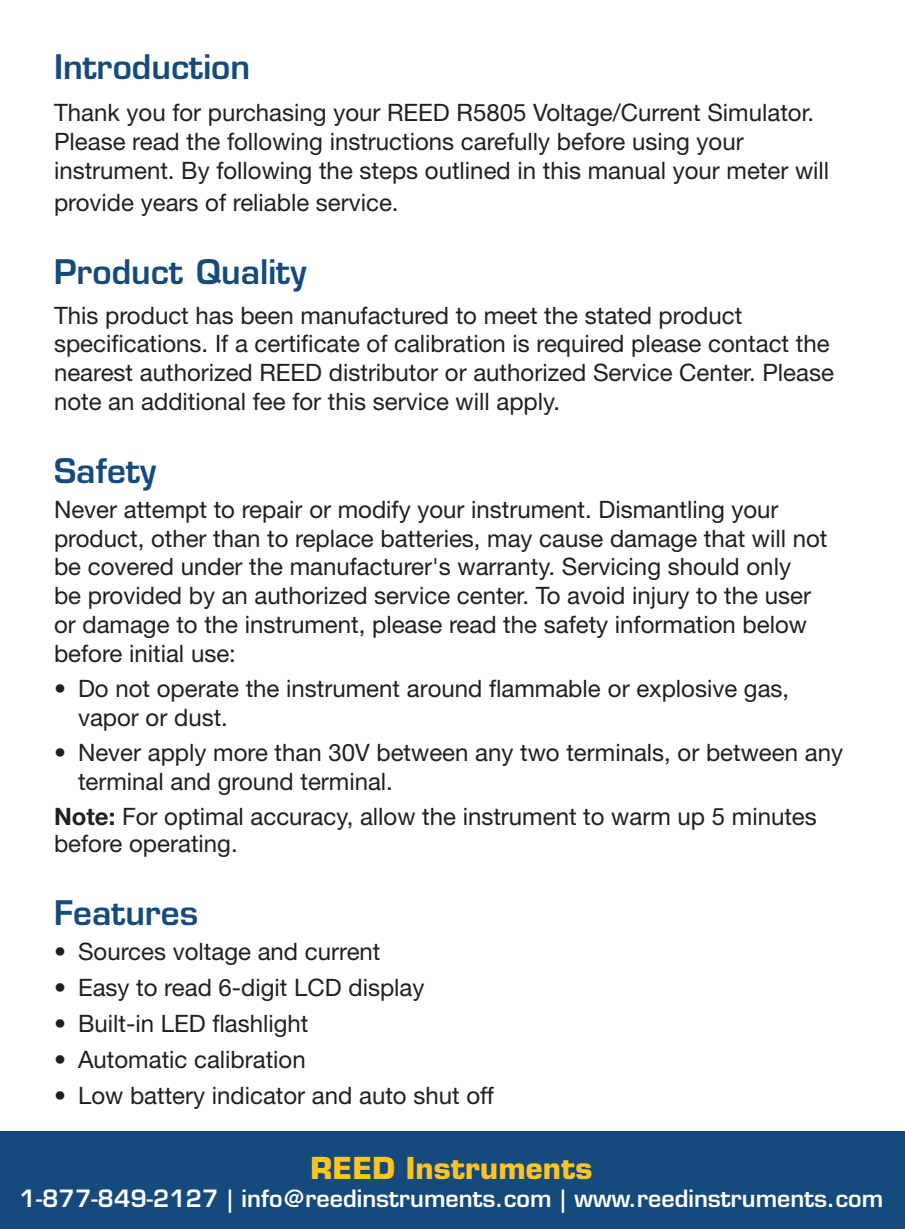
<style>
.page{position:relative;width:905px;height:1229px;background:#fff}
.page>*{position:absolute;margin:0;border:0;box-sizing:border-box;transform-origin:0 0}
.t1{font:600 33px "Eurostile LT Std";color:#144a7c}
.t2{font:700 29.4px "Eurostile LT Std";color:#fec422}
.t3{font:24px/28.8px "Helvetica Neue LT Std";color:#231f20}
.t4{font:600 23.4px "Eurostile LT Std";color:#fff}
.s1{font-weight:700}
</style>
<div class="page">
<div style="left:0;top:1131px;width:904px;height:97px;background:#144a7c"></div>
<h1 class="t1" style="left:54px;top:46px;width:197px">Introduction</h1>
<p class="t3" style="left:54px;top:98px;width:776px">Thank you for purchasing your REED R5805 Voltage/Current Simulator.<br>Please read the following instructions carefully before using your instrument. By following the steps outlined in this manual your meter will</p>
<p class="t3" style="left:54px;top:188px;width:346px">provide years of reliable service.</p>
<h1 class="t1" style="left:54px;top:251px;width:254px">Product Quality</h1>
<p class="t3" style="left:54px;top:300px;width:781px">This product has been manufactured to meet the stated product specifications. If a certificate of calibration is required please contact the nearest authorized REED distributor or authorized Service Center. Please note an additional fee for this service will apply.</p>
<h1 class="t1" style="left:54px;top:450px;width:103px">Safety</h1>
<p class="t3" style="left:54px;top:494px;width:775px">Never attempt to repair or modify your instrument. Dismantling your product, other than to replace batteries, may cause damage that will not be covered under the manufacturer's warranty. Servicing should only<br>be provided by an authorized service center. To avoid injury to the user or damage to the instrument, please read the safety information below before initial use:</p>
<p class="t3" style="left:78px;top:673px;width:712px;text-indent:-24px">• Do not operate the instrument around flammable or explosive gas, vapor or dust.</p>
<p class="t3" style="left:78px;top:738px;width:766px;text-indent:-24px">• Never apply more than 30V between any two terminals, or between any terminal and ground terminal.</p>
<p class="t3" style="left:54px;top:802px;width:764px;line-height:27.6px"><span class="s1">Note:</span> For optimal accuracy, allow the instrument to warm up 5 minutes before operating.</p>
<h1 class="t1" style="left:54px;top:892px;width:146px">Features</h1>
<p class="t3" style="left:54px;top:937px;width:328px">• Sources voltage and current</p>
<p class="t3" style="left:54px;top:972px;width:372px">• Easy to read 6-digit LCD display</p>
<p class="t3" style="left:54px;top:1008px;width:256px">• Built-in LED flashlight</p>
<p class="t3" style="left:54px;top:1044px;width:253px">• Automatic calibration</p>
<p class="t3" style="left:54px;top:1080px;width:441px">• Low battery indicator and auto shut off</p>
<p class="t2" style="left:310px;top:1149px;width:283px">REED Instruments</p>
<p class="t4" style="left:20px;top:1183px;width:865px">1-877-849-2127 | info@reedinstruments.com | www.reedinstruments.com</p>
</div>
